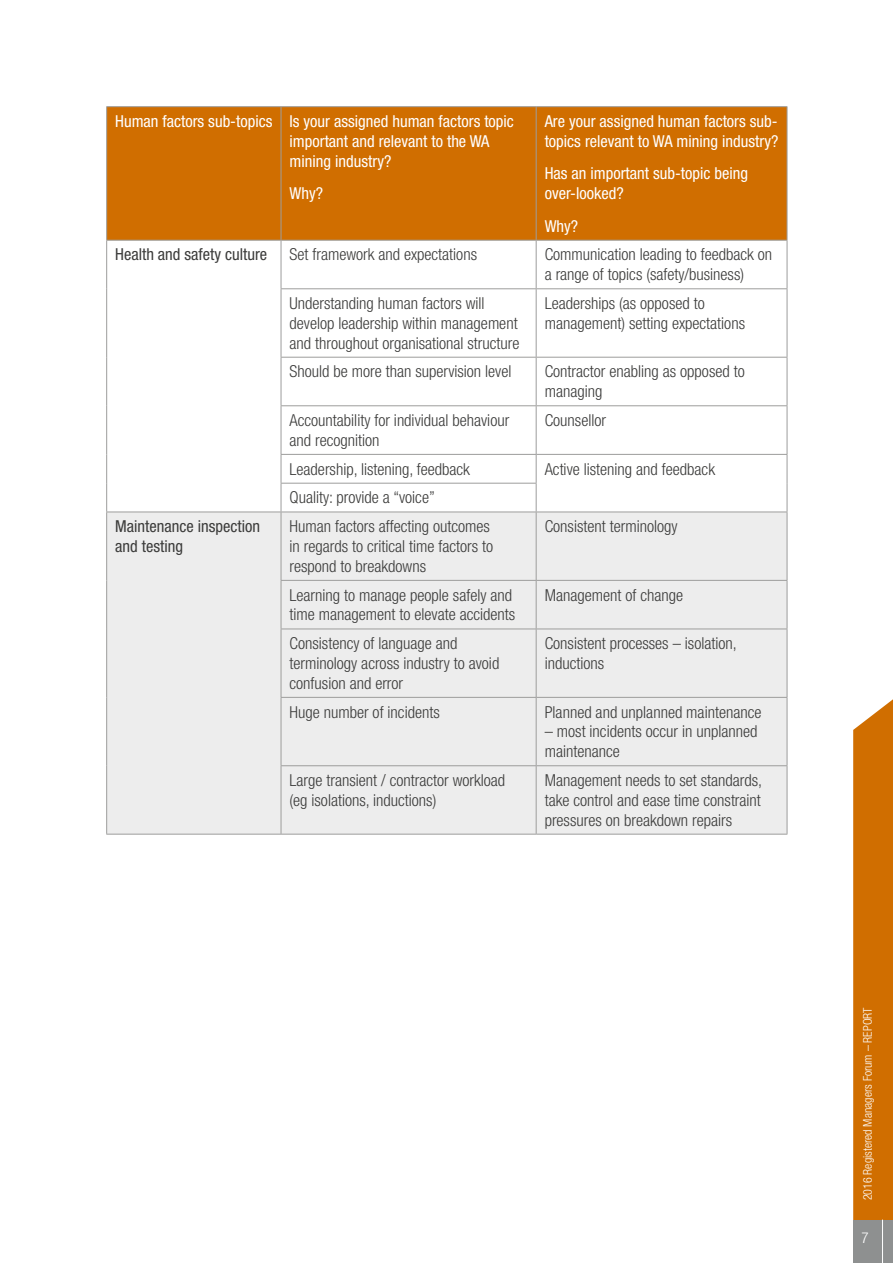
<style>
.page{position:relative;width:893px;height:1263px;background:#fff}
.page>*{position:absolute;margin:0;border:0;box-sizing:border-box;transform-origin:0 0}
.Text{font:300 condensed 16.5px/19.8px "Helvetica Neue LT Std";color:#3c3c3b}
.Text-2{font:condensed 16.5px/19.8px "Helvetica Neue LT Std";color:#fff}
.Text-3{font:condensed 16.5px/19.8px "Helvetica Neue LT Std";color:#3c3c3b}
.t1{font:300 condensed 15px "Helvetica Neue LT Std";color:#fff}
.t2{font:300 condensed 12px "Helvetica Neue LT Std";color:#fff}
</style>
<div class="page">
<svg style="left:853px;top:699px;width:40px;height:521px;background:#d2760e"></svg>
<div style="left:853px;top:1220px;width:40px;height:43px;background:#8e9090"></div>
<hr style="left:882px;top:1219px;width:1px;height:44px;background:#fff">
<div style="left:107px;top:107px;width:680px;height:133px;background:#d06e00"></div>
<div style="left:107px;top:513px;width:680px;height:321px;background:#ededed"></div>
<hr style="left:106px;top:106px;width:175px;height:1px;background:#9d9d9c">
<hr style="left:106px;top:107px;width:1px;height:133px;background:#9d9d9c">
<hr style="left:281px;top:106px;width:255px;height:1px;background:#9d9d9c">
<hr style="left:281px;top:107px;width:1px;height:133px;background:#9d9d9c">
<hr style="left:536px;top:106px;width:251px;height:1px;background:#9d9d9c">
<hr style="left:536px;top:107px;width:1px;height:133px;background:#9d9d9c">
<hr style="left:787px;top:107px;width:1px;height:133px;background:#9d9d9c">
<hr style="left:106px;top:240px;width:175px;height:1px;background:#9d9d9c">
<hr style="left:106px;top:241px;width:1px;height:48px;background:#9d9d9c">
<hr style="left:281px;top:240px;width:255px;height:1px;background:#9d9d9c">
<hr style="left:281px;top:241px;width:1px;height:47px;background:#9d9d9c">
<hr style="left:536px;top:240px;width:251px;height:1px;background:#9d9d9c">
<hr style="left:536px;top:241px;width:1px;height:47px;background:#9d9d9c">
<hr style="left:787px;top:241px;width:1px;height:47px;background:#9d9d9c">
<hr style="left:106px;top:289px;width:1px;height:68px;background:#9d9d9c">
<hr style="left:281px;top:288px;width:255px;height:1px;background:#9d9d9c">
<hr style="left:281px;top:289px;width:1px;height:68px;background:#9d9d9c">
<hr style="left:536px;top:288px;width:251px;height:1px;background:#9d9d9c">
<hr style="left:536px;top:289px;width:1px;height:68px;background:#9d9d9c">
<hr style="left:787px;top:289px;width:1px;height:68px;background:#9d9d9c">
<hr style="left:106px;top:357px;width:1px;height:49px;background:#9d9d9c">
<hr style="left:281px;top:357px;width:255px;height:1px;background:#9d9d9c">
<hr style="left:281px;top:358px;width:1px;height:47px;background:#9d9d9c">
<hr style="left:536px;top:357px;width:251px;height:1px;background:#9d9d9c">
<hr style="left:536px;top:358px;width:1px;height:47px;background:#9d9d9c">
<hr style="left:787px;top:358px;width:1px;height:47px;background:#9d9d9c">
<hr style="left:106px;top:406px;width:1px;height:48px;background:#9d9d9c">
<hr style="left:281px;top:405px;width:255px;height:1px;background:#9d9d9c">
<hr style="left:281px;top:406px;width:1px;height:48px;background:#9d9d9c">
<hr style="left:536px;top:405px;width:251px;height:1px;background:#9d9d9c">
<hr style="left:536px;top:406px;width:1px;height:48px;background:#9d9d9c">
<hr style="left:787px;top:406px;width:1px;height:48px;background:#9d9d9c">
<hr style="left:281px;top:454px;width:255px;height:1px;background:#9d9d9c">
<hr style="left:536px;top:454px;width:251px;height:1px;background:#9d9d9c">
<svg style="left:106px;top:454px;width:1px;height:58px"></svg>
<hr style="left:281px;top:483px;width:255px;height:1px;background:#9d9d9c">
<svg style="left:281px;top:455px;width:1px;height:57px"></svg>
<svg style="left:536px;top:455px;width:1px;height:57px"></svg>
<svg style="left:787px;top:455px;width:1px;height:57px"></svg>
<hr style="left:106px;top:512px;width:175px;height:1px;background:#9d9d9c">
<hr style="left:106px;top:512px;width:1px;height:68px;background:#9d9d9c">
<hr style="left:281px;top:512px;width:255px;height:1px;background:#9d9d9c">
<hr style="left:281px;top:512px;width:1px;height:68px;background:#9d9d9c">
<hr style="left:536px;top:512px;width:251px;height:1px;background:#9d9d9c">
<hr style="left:536px;top:512px;width:1px;height:68px;background:#9d9d9c">
<hr style="left:787px;top:512px;width:1px;height:68px;background:#9d9d9c">
<hr style="left:106px;top:580px;width:1px;height:49px;background:#9d9d9c">
<hr style="left:281px;top:580px;width:255px;height:1px;background:#9d9d9c">
<hr style="left:281px;top:581px;width:1px;height:48px;background:#9d9d9c">
<hr style="left:536px;top:580px;width:251px;height:1px;background:#9d9d9c">
<hr style="left:536px;top:581px;width:1px;height:48px;background:#9d9d9c">
<hr style="left:787px;top:581px;width:1px;height:48px;background:#9d9d9c">
<hr style="left:106px;top:629px;width:1px;height:68px;background:#9d9d9c">
<hr style="left:281px;top:629px;width:255px;height:1px;background:#9d9d9c">
<hr style="left:281px;top:629px;width:1px;height:68px;background:#9d9d9c">
<hr style="left:536px;top:629px;width:251px;height:1px;background:#9d9d9c">
<hr style="left:536px;top:629px;width:1px;height:68px;background:#9d9d9c">
<hr style="left:787px;top:629px;width:1px;height:68px;background:#9d9d9c">
<hr style="left:106px;top:697px;width:1px;height:69px;background:#9d9d9c">
<hr style="left:281px;top:697px;width:255px;height:1px;background:#9d9d9c">
<hr style="left:281px;top:698px;width:1px;height:67px;background:#9d9d9c">
<hr style="left:536px;top:697px;width:251px;height:1px;background:#9d9d9c">
<hr style="left:536px;top:698px;width:1px;height:67px;background:#9d9d9c">
<hr style="left:787px;top:698px;width:1px;height:67px;background:#9d9d9c">
<hr style="left:106px;top:766px;width:1px;height:68px;background:#9d9d9c">
<hr style="left:281px;top:765px;width:255px;height:1px;background:#9d9d9c">
<hr style="left:281px;top:766px;width:1px;height:68px;background:#9d9d9c">
<hr style="left:536px;top:765px;width:251px;height:1px;background:#9d9d9c">
<hr style="left:536px;top:766px;width:1px;height:68px;background:#9d9d9c">
<hr style="left:787px;top:766px;width:1px;height:68px;background:#9d9d9c">
<hr style="left:106px;top:834px;width:175px;height:1px;background:#9d9d9c">
<hr style="left:281px;top:834px;width:255px;height:1px;background:#9d9d9c">
<hr style="left:536px;top:834px;width:251px;height:1px;background:#9d9d9c">
<p class="Text-2" style="left:115px;top:111px;width:159px">Human factors sub-topics</p>
<p class="Text-2" style="left:290px;top:111px;width:226px">Is your assigned human factors topic important and relevant to the WA mining industry?</p>
<p class="Text-2" style="left:290px;top:183px;width:35px">Why?</p>
<p class="Text-2" style="left:545px;top:111px;width:235px">Are your assigned human factors sub&shy;topics relevant to WA mining industry?</p>
<p class="Text-2" style="left:545px;top:163px;width:205px">Has an important sub-topic being over-looked?</p>
<p class="Text-2" style="left:545px;top:216px;width:35px">Why?</p>
<p class="Text-3" style="left:115px;top:245px;width:154px">Health and safety culture</p>
<p class="Text" style="left:290px;top:245px;width:189px">Set framework and expectations</p>
<p class="Text" style="left:545px;top:245px;width:229px">Communication leading to feedback on a range of topics (safety/business)</p>
<p class="Text" style="left:290px;top:293px;width:231px">Understanding human factors will develop leadership within management and throughout organisational structure</p>
<p class="Text" style="left:545px;top:293px;width:202px">Leaderships (as opposed to management) setting expectations</p>
<p class="Text" style="left:290px;top:362px;width:223px">Should be more than supervision level</p>
<p class="Text" style="left:545px;top:362px;width:202px">Contractor enabling as opposed to managing</p>
<p class="Text" style="left:290px;top:410px;width:221px">Accountability for individual behaviour and recognition</p>
<p class="Text" style="left:545px;top:410px;width:63px">Counsellor</p>
<p class="Text" style="left:290px;top:459px;width:182px">Leadership, listening, feedback</p>
<p class="Text" style="left:545px;top:459px;width:172px">Active listening and feedback</p>
<p class="Text" style="left:290px;top:488px;width:147px">Quality: provide a “voice”</p>
<p class="Text-3" style="left:115px;top:516px;width:146px">Maintenance inspection and testing</p>
<p class="Text" style="left:290px;top:516px;width:205px">Human factors affecting outcomes in regards to critical time factors to respond to breakdowns</p>
<p class="Text" style="left:545px;top:516px;width:134px">Consistent terminology</p>
<p class="Text" style="left:290px;top:585px;width:227px">Learning to manage people safely and time management to elevate accidents</p>
<p class="Text" style="left:545px;top:585px;width:140px">Management of change</p>
<p class="Text" style="left:290px;top:633px;width:211px">Consistency of language and terminology across industry to avoid confusion and error</p>
<p class="Text" style="left:545px;top:633px;width:194px">Consistent processes – isolation, inductions</p>
<p class="Text" style="left:290px;top:702px;width:152px">Huge number of incidents</p>
<p class="Text" style="left:545px;top:702px;width:218px">Planned and unplanned maintenance</p>
<p class="Text" style="left:545px;top:722px;width:214px">– most incidents occur in unplanned maintenance</p>
<p class="Text" style="left:290px;top:770px;width:217px">Large transient / contractor workload (eg isolations, inductions)</p>
<p class="Text" style="left:545px;top:770px;width:219px;text-align:justify">Management needs to set standards, take control and ease time constraint pressures on breakdown repairs</p>
<p class="t2" style="left:861px;top:1200px;width:194px;rotate:-90deg">2016 Registered Managers Forum – REPORT</p>
<p class="t1" style="left:862px;top:1229px;width:9px">7</p>
</div>
